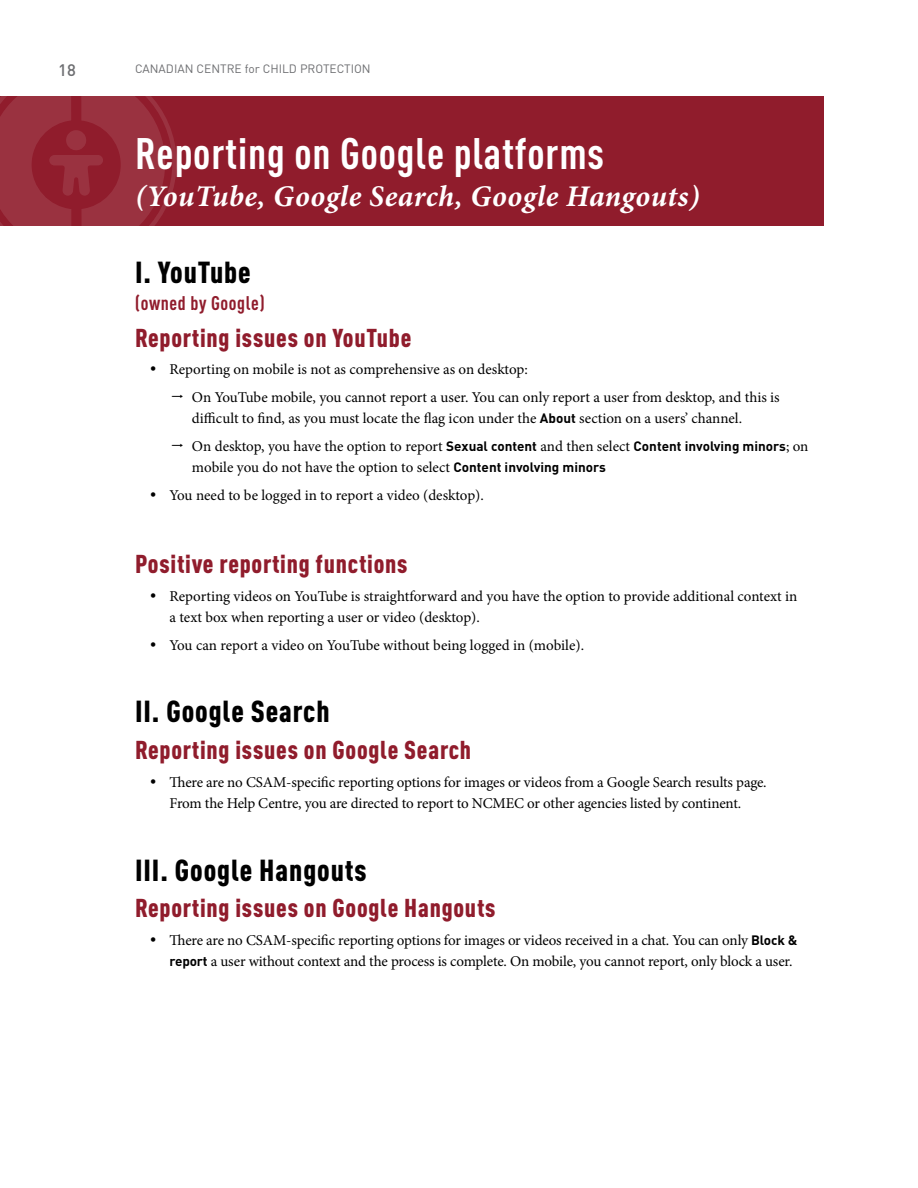
<style>
.page{position:relative;width:918px;height:1188px;background:#fff}
.page>*{position:absolute;margin:0;border:0;box-sizing:border-box;transform-origin:0 0}
.t1{font:700 43.5px "DIN Cond";letter-spacing:.02em;color:#fff}
.t2{font:900 30px "DIN Cond";letter-spacing:.03em;color:#000}
.t3{font:italic 700 30px "Minion Pro";letter-spacing:.02em;color:#fff}
.t4{font:900 25.5px "DIN Cond";letter-spacing:.03em;color:#901c2c}
.t5{font:700 19.5px "DIN Cond";letter-spacing:.03em;color:#901c2c}
.t6{font:500 16.5px "DIN";color:#6d6e71}
.t7{font:15px/21px "Minion Pro";letter-spacing:-.01em;color:#000}
.t8{font:12px "DIN";color:#6d6e71}
.s1{font-family:"DIN";font-weight:700;font-size:13.5px}
</style>
<div class="page">
<div style="left:0;top:97px;width:824px;height:168px;background:#901c2c"></div>
<div style="left:0;top:227px;width:918px;height:82px;background:#fff"></div>
<svg style="left:0;top:96px;width:177px;height:131px"></svg>
<p class="t6" style="left:58px;top:60px;width:19px">18</p>
<p class="t8" style="left:135px;top:61px;width:237px">CANADIAN CENTRE for CHILD PROTECTION</p>
<h1 class="t1" style="left:135px;top:127px;width:471px">Reporting on Google platforms</h1>
<h2 class="t3" style="left:135px;top:175px;width:566px">(YouTube, Google Search, Google Hangouts)</h2>
<h2 class="t2" style="left:135px;top:253px;width:117px">I. YouTube</h2>
<h3 class="t5" style="left:135px;top:291px;width:131px">(owned by Google)</h3>
<h3 class="t4" style="left:135px;top:322px;width:278px">Reporting issues on YouTube</h3>
<p class="t7" style="left:169px;top:359px;width:360px">Reporting on mobile is not as comprehensive as on desktop:</p>
<p class="t7" style="left:192px;top:387px;width:589px;text-indent:-21px">● On YouTube mobile, you cannot report a user. You can only report a user from desktop, and this is difficult to find, as you must locate the flag icon under the <span class="s1">About</span> section on a users’ channel.</p>
<p class="t7" style="left:192px;top:436px;width:618px;text-indent:-21px">● On desktop, you have the option to report <span class="s1">Sexual content</span> and then select <span class="s1">Content involving minors</span>; on mobile you do not have the option to select <span class="s1">Content involving minors</span></p>
<p class="t7" style="left:169px;top:484px;width:316px">You need to be logged in to report a video (desktop).</p>
<h3 class="t4" style="left:135px;top:548px;width:274px">Positive reporting functions</h3>
<p class="t7" style="left:169px;top:586px;width:629px">Reporting videos on YouTube is straightforward and you have the option to provide additional context in a text box when reporting a user or video (desktop).</p>
<p class="t7" style="left:169px;top:634px;width:416px">You can report a video on YouTube without being logged in (mobile).</p>
<h2 class="t2" style="left:135px;top:693px;width:196px">II. Google Search</h2>
<h3 class="t4" style="left:135px;top:734px;width:338px">Reporting issues on Google Search</h3>
<p class="t7" style="left:169px;top:772px;width:599px">There are no CSAM-specific reporting options for images or videos from a Google Search results page.<br>From the Help Centre, you are directed to report to NCMEC or other agencies listed by continent.</p>
<h2 class="t2" style="left:135px;top:851px;width:233px">III. Google Hangouts</h2>
<h3 class="t4" style="left:135px;top:892px;width:362px">Reporting issues on Google Hangouts</h3>
<p class="t7" style="left:169px;top:930px;width:630px">There are no CSAM-specific reporting options for images or videos received in a chat. You can only <span class="s1">Block &amp; report</span> a user without context and the process is complete. On mobile, you cannot report, only block a user.</p>
</div>
